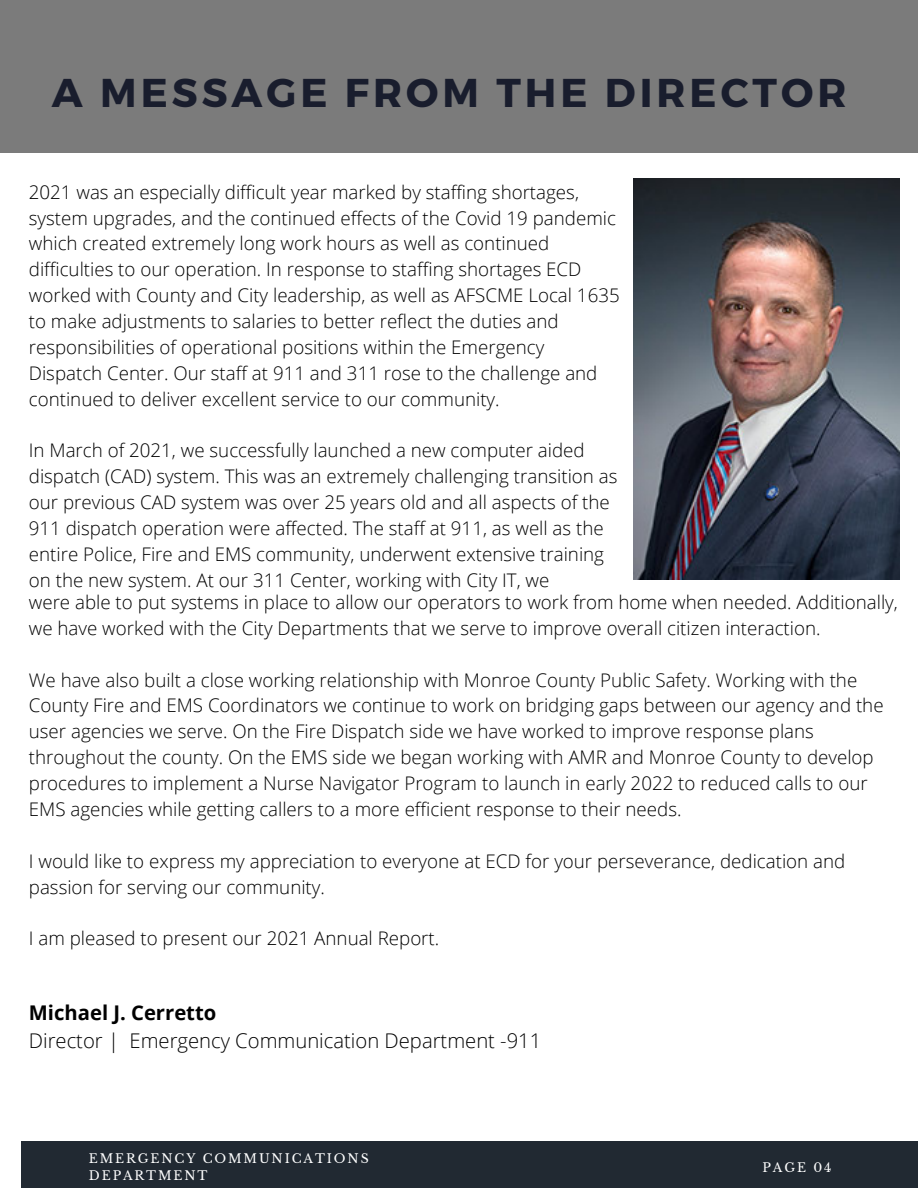
<style>
.page{position:relative;width:918px;height:1188px;background:#fff}
.page>*{position:absolute;margin:0;border:0;box-sizing:border-box;transform-origin:0 0}
.t1{font:700 40.2px "Montserrat";letter-spacing:.1em;color:#191d2d}
.t2{font:300 20.25px "Open Sans";color:#000}
.t3{font:700 20.25px "Open Sans";color:#000}
.t4{font:300 18.75px/25.8px "Open Sans";color:#000}
.t5{font:12.45px/17px "Libre Baskerville";letter-spacing:.15em;color:#fff}
</style>
<div class="page">
<div style="left:21px;top:1142px;width:897px;height:46px;background:#212932"></div>
<div style="left:0;top:0;width:918px;height:153px;background:#7b7b7b"></div>
<img style="left:633px;top:179px;width:267px;height:400px">
<h1 class="t1" style="left:52px;top:67px;width:796px">A MESSAGE FROM THE DIRECTOR</h1>
<p class="t4" style="left:29px;top:179px;width:592px">2021 was an especially difficult year marked by staffing shortages, system upgrades, and the continued effects of the Covid 19 pandemic which created extremely long work hours as well as continued difficulties to our operation. In response to staffing shortages ECD worked with County and City leadership, as well as AFSCME Local 1635 to make adjustments to salaries to better reflect the duties and responsibilities of operational positions within the Emergency Dispatch Center. Our staff at 911 and 311 rose to the challenge and continued to deliver excellent service to our community.</p>
<p class="t4" style="left:29px;top:437px;width:590px">In March of 2021, we successfully launched a new computer aided dispatch (CAD) system. This was an extremely challenging transition as our previous CAD system was over 25 years old and all aspects of the 911 dispatch operation were affected. The staff at 911, as well as the entire Police, Fire and EMS community, underwent extensive training on the new system. At our 311 Center, working with City IT, we</p>
<p class="t4" style="left:29px;top:589px;width:870px">were able to put systems in place to allow our operators to work from home when needed. Additionally, we have worked with the City Departments that we serve to improve overall citizen interaction.</p>
<p class="t4" style="left:29px;top:666px;width:856px">We have also built a close working relationship with Monroe County Public Safety. Working with the County Fire and EMS Coordinators we continue to work on bridging gaps between our agency and the user agencies we serve. On the Fire Dispatch side we have worked to improve response plans throughout the county. On the EMS side we began working with AMR and Monroe County to develop procedures to implement a Nurse Navigator Program to launch in early 2022 to reduced calls to our EMS agencies while getting callers to a more efficient response to their needs.</p>
<p class="t4" style="left:29px;top:848px;width:818px">I would like to express my appreciation to everyone at ECD for your perseverance, dedication and passion for serving our community.</p>
<p class="t4" style="left:29px;top:925px;width:412px">I am pleased to present our 2021 Annual Report.</p>
<p class="t3" style="left:29px;top:999px;width:189px">Michael J. Cerretto</p>
<p class="t2" style="left:29px;top:1027px;width:514px">Director | Emergency Communication Department -911</p>
<p class="t5" style="left:89px;top:1150px;width:281px">EMERGENCY COMMUNICATIONS<br>DEPARTMENT</p>
<p class="t5" style="left:763px;top:1159px;width:70px">PAGE 04</p>
</div>
